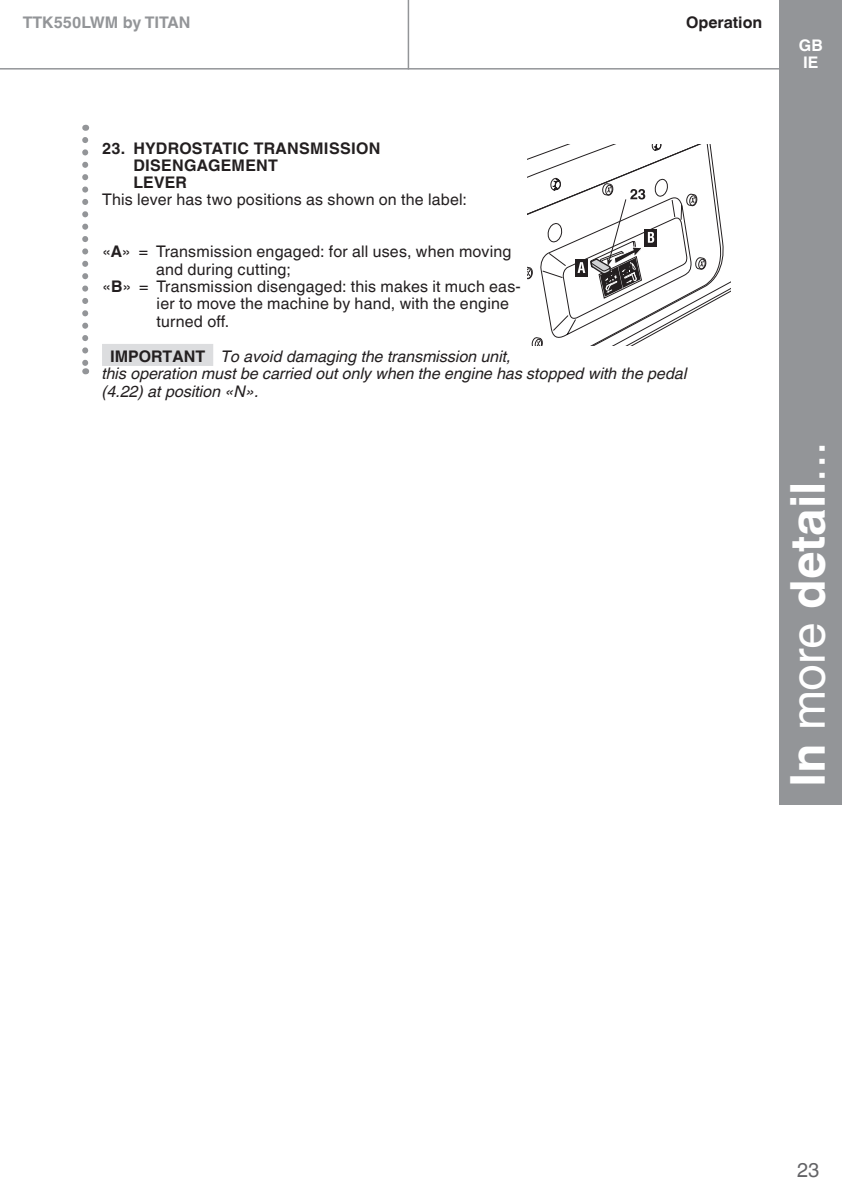
<style>
.page{position:relative;width:842px;height:1191px;background:#fff}
.page>*{position:absolute;margin:0;border:0;box-sizing:border-box;transform-origin:0 0}
.t1{font:700 48px "Helvetica World";color:#fff}
.t2{font:20px "Helvetica World";color:#636366}
.testo_sx_rientro{font:16px/17.2px "Helvetica World";letter-spacing:.015em;color:#231f20}
.testo_sx_rientro-2{font:italic 16px/17.2px "Helvetica World";color:#231f20}
.testo_sx_rientro-3{font:700 16px/17.2px "Helvetica World";letter-spacing:.015em;color:#231f20}
.t3{font:700 16px "Helvetica World";color:#939598}
.t4{font:700 16px/17.4px "Helvetica World";color:#fff}
.s1{font-weight:700}
.s2{font-weight:700;font-style:normal}
.s3{font-weight:400}
</style>
<div class="page">
<hr style="left:408px;top:0;width:1px;height:69px;background:#939598">
<svg style="left:82px;top:140px;width:6px;height:234px"></svg>
<div style="left:102px;top:344px;width:111px;height:22px;background:#dcdddf"></div>
<svg style="left:527px;top:145px;width:203px;height:201px"></svg>
<div style="left:780px;top:0;width:62px;height:805px;background:#939598"></div>
<hr style="left:0;top:68px;width:780px;height:2px;background:#939598">
<p class="t3" style="left:23px;top:13px;width:169px">TTK550LWM by TITAN</p>
<p class="testo_sx_rientro-3" style="left:686px;top:14px;width:78px">Operation</p>
<p class="t4" style="left:799px;top:37px;width:25px">GB<br>IE</p>
<p class="testo_sx_rientro-3" style="left:133px;top:139px;width:249px;text-indent:-31px">23. HYDROSTATIC TRANSMISSION<br>DISENGAGEMENT<br>LEVER</p>
<p class="testo_sx_rientro" style="left:102px;top:191px;width:366px">This lever has two positions as shown on the label:</p>
<p class="testo_sx_rientro" style="left:156px;top:243px;width:357px;text-indent:-54px">«<span class="s1">A</span>» = Transmission engaged: for all uses, when moving and during cutting;</p>
<p class="testo_sx_rientro" style="left:157px;top:278px;width:366px;text-indent:-55px">«<span class="s1">B</span>» = Transmission disengaged: this makes it much eas&shy;ier to move the machine by hand, with the engine turned off.</p>
<p class="testo_sx_rientro-2" style="left:102px;top:348px;width:587px;text-indent:8px"><span class="s2">IMPORTANT</span> To avoid damaging the transmission unit,<br>this operation must be carried out only when the engine has stopped with the pedal (4.22) at position «N».</p>
<h1 class="t1" style="left:780px;top:787px;width:347px;rotate:-90deg">In <span class="s3">more</span> detail<span class="s3">...</span></h1>
<p class="t2" style="left:797px;top:1158px;width:24px">23</p>
</div>
